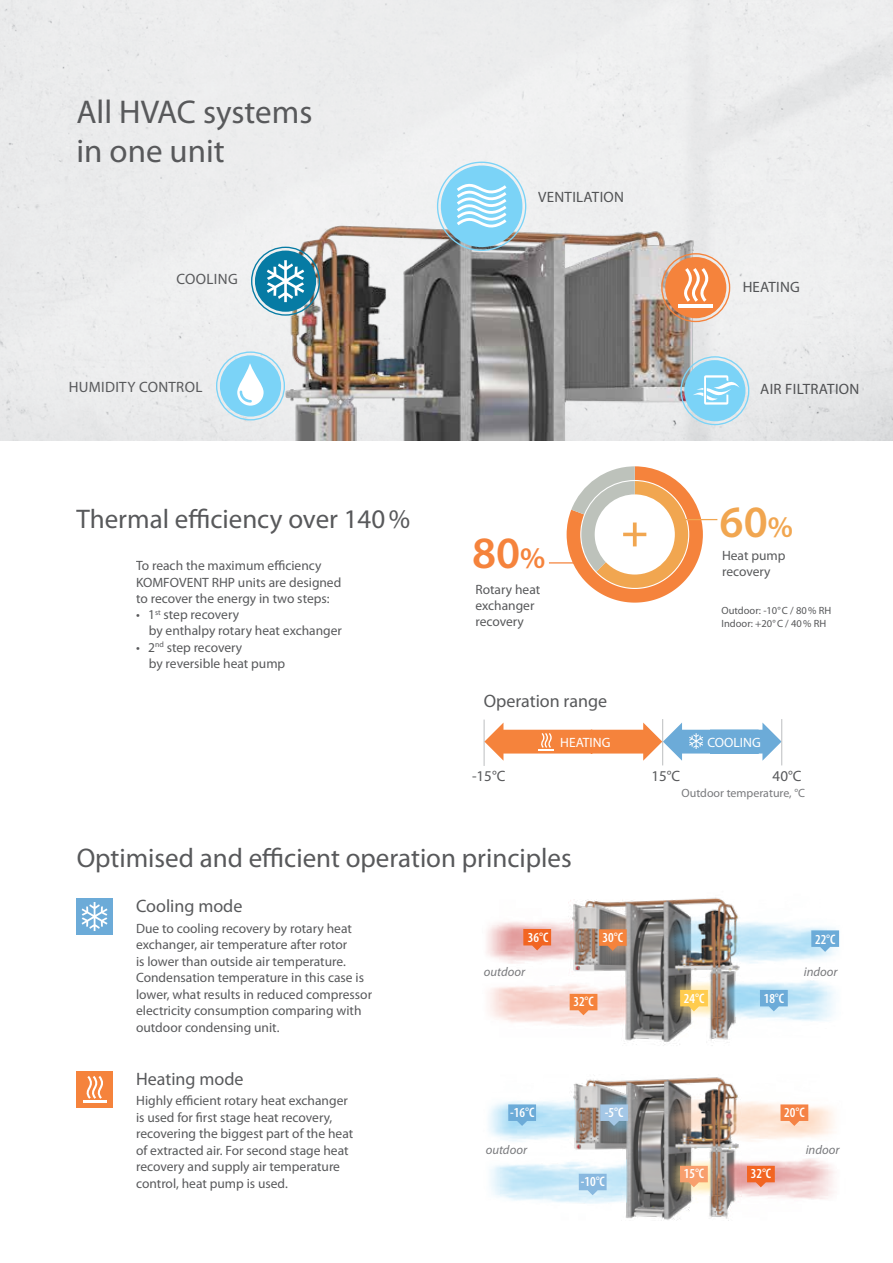
<style>
.page{position:relative;width:893px;height:1263px;background:#fff}
.page>*{position:absolute;margin:0;border:0;box-sizing:border-box;transform-origin:0 0}
.t1{font:600 44.85px "Myriad Pro";color:#f5833c}
.t2{font:600 44.85px "Myriad Pro";color:#f1a650}
.t3{font:33px/39.6px "Myriad Pro";color:#58595b}
.t4{font:27px "Myriad Pro";color:#58595b}
.t5{font:18px "Myriad Pro";color:#58595b}
.t6{font:15px "Myriad Pro";letter-spacing:.02em;color:#58595b}
.t7{font:600 condensed 13.8px "Myriad Pro";color:#fff}
.t8{font:13.5px/16.5px "Myriad Pro";color:#58595b}
.t9{font:13.5px "Myriad Pro";color:#fff}
.t10{font:italic 12.75px "Myriad Pro";color:#797a7d}
.t11{font:12px "Myriad Pro";color:#797a7d}
.t12{font:10.5px/12.6px "Myriad Pro";color:#58595b}
.s1{font-size:30px}
</style>
<div class="page">
<div style="left:0;top:0;width:893px;height:441px;background:#eceded"></div>
<hr style="left:484px;top:719px;width:1px;height:47px;background:#bcbec0">
<hr style="left:662px;top:719px;width:1px;height:46px;background:#bcbec0">
<hr style="left:781px;top:719px;width:1px;height:46px;background:#bcbec0">
<svg style="left:484px;top:722px;width:298px;height:39px"></svg>
<img style="left:286px;top:225px;width:409px;height:216px">
<div style="left:661px;top:253px;width:69px;height:69px;border:1px solid #f5833c;border-radius:50%"></div>
<div style="left:665px;top:257px;width:61px;height:61px;background:#f5833c;border-radius:50%"></div>
<svg style="left:684px;top:268px;width:25px;height:34px"></svg>
<hr style="left:678px;top:304px;width:35px;height:3px;background:#fff">
<div style="left:220px;top:355px;width:61px;height:62px;background:#7bd3f7;border-radius:50%"></div>
<div style="left:216px;top:351px;width:69px;height:69px;border:1px solid #7bd3f7;border-radius:50%"></div>
<div style="left:441px;top:165px;width:81px;height:82px;background:#7bd3f7;border-radius:50%"></div>
<svg style="left:457px;top:183px;width:50px;height:45px"></svg>
<svg style="left:237px;top:363px;width:27px;height:43px"></svg>
<div style="left:684px;top:360px;width:61px;height:61px;background:#7bd3f7;border-radius:50%"></div>
<div style="left:680px;top:356px;width:69px;height:69px;border:1px solid #7bd3f7;border-radius:50%"></div>
<svg style="left:693px;top:375px;width:47px;height:30px"></svg>
<div style="left:255px;top:251px;width:61px;height:61px;background:#067ba4;border-radius:50%"></div>
<svg style="left:267px;top:260px;width:37px;height:42px"></svg>
<div style="left:251px;top:247px;width:69px;height:69px;border:1px solid #067ba4;border-radius:50%"></div>
<hr style="left:549px;top:562px;width:33px;height:1px;background:#f5833c">
<svg style="left:567px;top:466px;width:136px;height:137px"></svg>
<hr style="left:682px;top:519px;width:35px;height:1px;background:#f1a650">
<div style="left:77px;top:898px;width:36px;height:36px;background:#6cabd8"></div>
<svg style="left:82px;top:902px;width:26px;height:29px"></svg>
<div style="left:77px;top:1071px;width:36px;height:36px;background:#f5833c"></div>
<svg style="left:86px;top:1076px;width:17px;height:23px"></svg>
<hr style="left:83px;top:1100px;width:23px;height:2px;background:#fff">
<img style="left:486px;top:897px;width:354px;height:324px">
<svg style="left:811px;top:930px;width:28px;height:22px"></svg>
<svg style="left:760px;top:990px;width:28px;height:21px"></svg>
<svg style="left:680px;top:990px;width:28px;height:21px"></svg>
<svg style="left:523px;top:929px;width:28px;height:21px"></svg>
<svg style="left:570px;top:994px;width:27px;height:21px"></svg>
<svg style="left:599px;top:929px;width:28px;height:22px"></svg>
<svg style="left:508px;top:1104px;width:28px;height:22px"></svg>
<svg style="left:579px;top:1174px;width:28px;height:21px"></svg>
<svg style="left:600px;top:1104px;width:28px;height:22px"></svg>
<svg style="left:780px;top:1104px;width:28px;height:22px"></svg>
<svg style="left:747px;top:1166px;width:28px;height:21px"></svg>
<svg style="left:680px;top:1166px;width:28px;height:21px"></svg>
<h2 class="t3" style="left:77px;top:91px;width:237px">All HVAC systems in one unit</h2>
<p class="t6" style="left:177px;top:270px;width:63px">COOLING</p>
<p class="t6" style="left:538px;top:188px;width:88px">VENTILATION</p>
<p class="t6" style="left:742px;top:278px;width:59px">HEATING</p>
<p class="t6" style="left:69px;top:378px;width:135px">HUMIDITY CONTROL</p>
<p class="t6" style="left:760px;top:380px;width:101px">AIR FILTRATION</p>
<h3 class="t4" style="left:77px;top:503px;width:335px">Thermal efficiency over 140%</h3>
<p class="t8" style="left:136px;top:557px;width:207px">To reach the maximum efficiency<br>KOMFOVENT RHP units are designed to recover the energy in two steps:</p>
<p class="t8" style="left:149px;top:606px;width:195px;text-indent:-13px">• 1<sup>st</sup> step recovery<br>by enthalpy rotary heat exchanger</p>
<p class="t8" style="left:149px;top:639px;width:138px;text-indent:-13px">• 2<sup>nd</sup> step recovery<br>by reversible heat pump</p>
<h1 class="t1" style="left:472px;top:525px;width:75px">80<span class="s1">%</span></h1>
<p class="t8" style="left:475px;top:581px;width:66px">Rotary heat exchanger recovery</p>
<h1 class="t2" style="left:720px;top:493px;width:75px">60<span class="s1">%</span></h1>
<p class="t8" style="left:722px;top:547px;width:65px">Heat pump recovery</p>
<p class="t12" style="left:721px;top:604px;width:111px">Outdoor: -10°C / 80% RH<br>Indoor: +20°C / 40% RH</p>
<h3 class="t5" style="left:484px;top:689px;width:125px">Operation range</h3>
<p class="t9" style="left:560px;top:734px;width:52px">HEATING</p>
<p class="t9" style="left:707px;top:734px;width:55px">COOLING</p>
<p class="t6" style="left:472px;top:766px;width:35px">-15°C</p>
<p class="t6" style="left:651px;top:766px;width:30px">15°C</p>
<p class="t6" style="left:773px;top:767px;width:30px">40°C</p>
<p class="t11" style="left:681px;top:786px;width:125px">Outdoor temperature, °C</p>
<h3 class="t4" style="left:77px;top:842px;width:497px">Optimised and efficient operation principles</h3>
<h3 class="t5" style="left:136px;top:895px;width:108px">Cooling mode</h3>
<p class="t8" style="left:136px;top:920px;width:238px">Due to cooling recovery by rotary heat exchanger, air temperature after rotor<br>is lower than outside air temperature.<br>Condensation temperature in this case is lower, what results in reduced compressor electricity consumption comparing with outdoor condensing unit.</p>
<h3 class="t5" style="left:136px;top:1067px;width:109px">Heating mode</h3>
<p class="t8" style="left:136px;top:1092px;width:219px">Highly efficient rotary heat exchanger is used for first stage heat recovery, recovering the biggest part of the heat of extracted air. For second stage heat recovery and supply air temperature control, heat pump is used.</p>
<p class="t7" style="left:528px;top:929px;width:22px">36°C</p>
<p class="t7" style="left:603px;top:930px;width:22px">30°C</p>
<p class="t7" style="left:815px;top:932px;width:22px">22°C</p>
<p class="t10" style="left:484px;top:963px;width:43px">outdoor</p>
<p class="t10" style="left:804px;top:963px;width:35px">indoor</p>
<p class="t7" style="left:684px;top:990px;width:22px">24°C</p>
<p class="t7" style="left:764px;top:990px;width:22px">18°C</p>
<p class="t7" style="left:573px;top:994px;width:22px">32°C</p>
<p class="t7" style="left:510px;top:1105px;width:26px">-16°C</p>
<p class="t7" style="left:605px;top:1105px;width:20px">-5°C</p>
<p class="t7" style="left:784px;top:1105px;width:22px">20°C</p>
<p class="t10" style="left:486px;top:1142px;width:43px">outdoor</p>
<p class="t10" style="left:806px;top:1142px;width:35px">indoor</p>
<p class="t7" style="left:684px;top:1166px;width:22px">15°C</p>
<p class="t7" style="left:751px;top:1166px;width:22px">32°C</p>
<p class="t7" style="left:581px;top:1174px;width:26px">-10°C</p>
</div>
